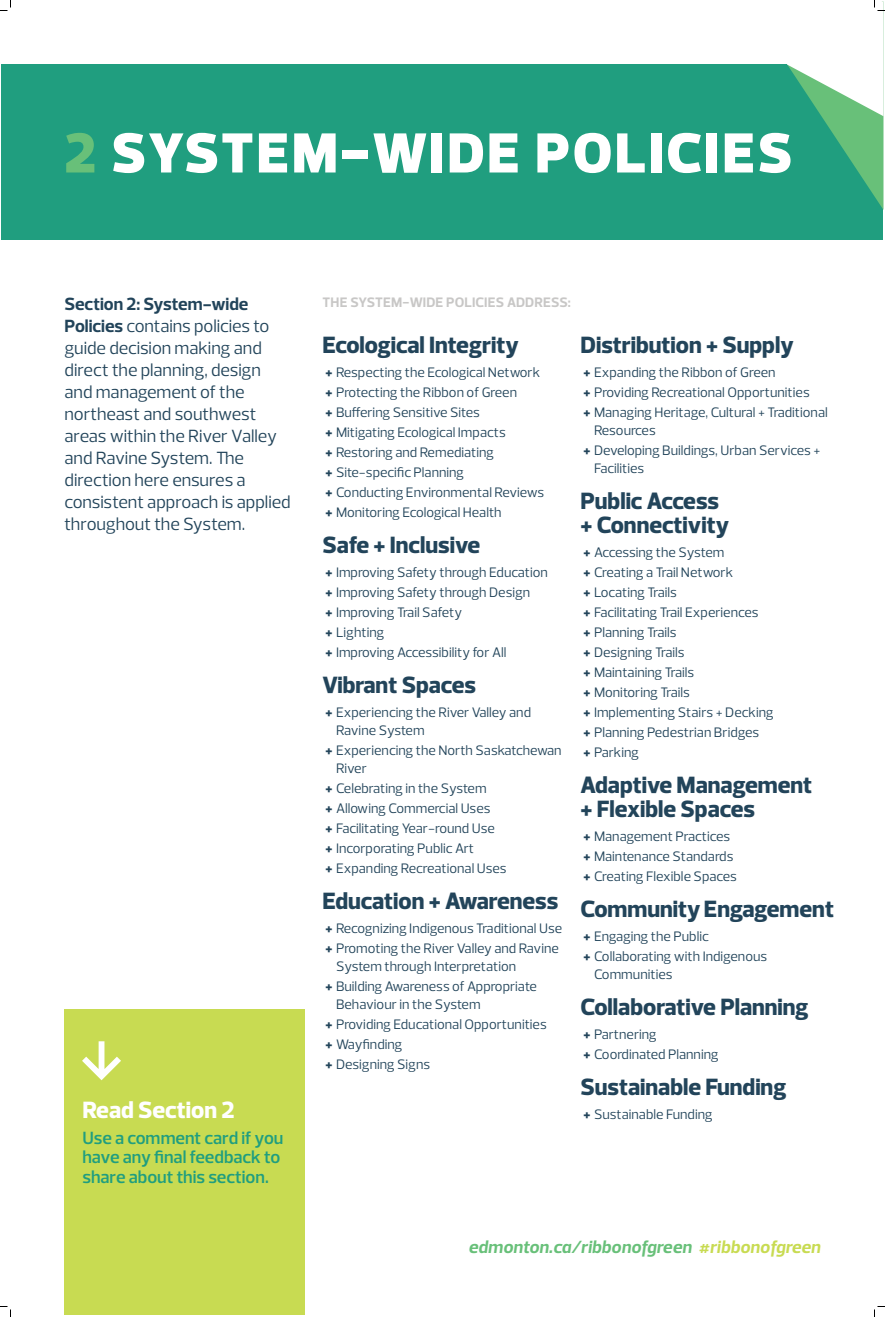
<style>
.page{position:relative;width:885px;height:1317px;background:#fff}
.page>*{position:absolute;margin:0;border:0;box-sizing:border-box;transform-origin:0 0}
._1_Page_Title__White{font:900 57.5px "Prelo";letter-spacing:.04em;color:#fff}
._2_Section_Header{font:800 24px/24px "Prelo";color:#22445a}
._2_Section_Header-2{font:800 24px "Prelo";color:#fff}
.Body__Large{font:18px/22px "Prelo";letter-spacing:-.005em;color:#22445a}
.Body__Large_Bold{font:600 18px/20px "Prelo";letter-spacing:-.005em;color:#209e7f}
.t1{font:italic 700 18px "Prelo";letter-spacing:.01em;color:#68c079}
.t2{font:14px/18px "Prelo";color:#22445a}
._5_Header{font:700 14px "Prelo";color:#c8c7c6}
.s1{color:#68c079}
.s2{font-weight:700}
.s3{font-weight:800}
.s4{color:#c8db52}
</style>
<div class="page">
<div style="left:2px;top:64px;width:882px;height:176px;background:#209e7f"></div>
<div style="left:64px;top:1010px;width:241px;height:306px;background:#c8db52"></div>
<svg style="left:82px;top:1041px;width:39px;height:39px"></svg>
<svg style="left:0;top:0;width:11px;height:11px"></svg>
<svg style="left:0;top:1306px;width:11px;height:11px"></svg>
<svg style="left:787px;top:0;width:98px;height:210px"></svg>
<svg style="left:874px;top:1306px;width:11px;height:11px"></svg>
<p class="_1_Page_Title__White" style="left:64px;top:118px;width:729px"><span class="s1">2</span> SYSTEM-WIDE POLICIES</p>
<p class="Body__Large" style="left:64px;top:293px;width:228px"><span class="s2">Section 2: System-wide<br>Policies</span> contains policies to guide decision making and direct the planning, design and management of the northeast and southwest areas within the River Valley and Ravine System. The direction here ensures a consistent approach is applied throughout the System.</p>
<p class="_2_Section_Header-2" style="left:82px;top:1095px;width:154px">Read Section 2</p>
<p class="Body__Large_Bold" style="left:82px;top:1128px;width:203px">Use a comment card if you have any final feedback to share about this section.</p>
<p class="_5_Header" style="left:323px;top:294px;width:250px">THE SYSTEM-WIDE POLICIES ADDRESS:</p>
<p class="_2_Section_Header" style="left:322px;top:333px;width:198px">Ecological Integrity</p>
<p class="t2" style="left:326px;top:363px;width:216px"><span class="s3">+</span> Respecting the Ecological Network</p>
<p class="t2" style="left:326px;top:383px;width:193px"><span class="s3">+</span> Protecting the Ribbon of Green</p>
<p class="t2" style="left:326px;top:403px;width:156px"><span class="s3">+</span> Buffering Sensitive Sites</p>
<p class="t2" style="left:326px;top:423px;width:182px"><span class="s3">+</span> Mitigating Ecological Impacts</p>
<p class="t2" style="left:326px;top:443px;width:170px"><span class="s3">+</span> Restoring and Remediating</p>
<p class="t2" style="left:326px;top:463px;width:140px"><span class="s3">+</span> Site-specific Planning</p>
<p class="t2" style="left:326px;top:483px;width:220px"><span class="s3">+</span> Conducting Environmental Reviews</p>
<p class="t2" style="left:326px;top:503px;width:178px"><span class="s3">+</span> Monitoring Ecological Health</p>
<p class="_2_Section_Header" style="left:322px;top:533px;width:159px">Safe + Inclusive</p>
<p class="t2" style="left:326px;top:563px;width:224px"><span class="s3">+</span> Improving Safety through Education</p>
<p class="t2" style="left:326px;top:583px;width:206px"><span class="s3">+</span> Improving Safety through Design</p>
<p class="t2" style="left:326px;top:603px;width:138px"><span class="s3">+</span> Improving Trail Safety</p>
<p class="t2" style="left:326px;top:623px;width:60px"><span class="s3">+</span> Lighting</p>
<p class="t2" style="left:326px;top:643px;width:183px"><span class="s3">+</span> Improving Accessibility for All</p>
<p class="_2_Section_Header" style="left:322px;top:673px;width:155px">Vibrant Spaces</p>
<p class="t2" style="left:336px;top:703px;width:197px;text-indent:-10px"><span class="s3">+</span> Experiencing the River Valley and<br>Ravine System</p>
<p class="t2" style="left:336px;top:741px;width:227px;text-indent:-10px"><span class="s3">+</span> Experiencing the North Saskatchewan<br>River</p>
<p class="t2" style="left:326px;top:779px;width:163px"><span class="s3">+</span> Celebrating in the System</p>
<p class="t2" style="left:326px;top:799px;width:167px"><span class="s3">+</span> Allowing Commercial Uses</p>
<p class="t2" style="left:326px;top:819px;width:171px"><span class="s3">+</span> Facilitating Year-round Use</p>
<p class="t2" style="left:326px;top:839px;width:150px"><span class="s3">+</span> Incorporating Public Art</p>
<p class="t2" style="left:326px;top:859px;width:183px"><span class="s3">+</span> Expanding Recreational Uses</p>
<p class="_2_Section_Header" style="left:322px;top:889px;width:237px">Education + Awareness</p>
<p class="t2" style="left:326px;top:919px;width:238px"><span class="s3">+</span> Recognizing Indigenous Traditional Use</p>
<p class="t2" style="left:336px;top:939px;width:224px;text-indent:-10px"><span class="s3">+</span> Promoting the River Valley and Ravine<br>System through Interpretation</p>
<p class="t2" style="left:336px;top:977px;width:202px;text-indent:-10px"><span class="s3">+</span> Building Awareness of Appropriate<br>Behaviour in the System</p>
<p class="t2" style="left:326px;top:1015px;width:223px"><span class="s3">+</span> Providing Educational Opportunities</p>
<p class="t2" style="left:326px;top:1035px;width:78px"><span class="s3">+</span> Wayfinding</p>
<p class="t2" style="left:326px;top:1055px;width:106px"><span class="s3">+</span> Designing Signs</p>
<p class="_2_Section_Header" style="left:580px;top:333px;width:215px">Distribution + Supply</p>
<p class="t2" style="left:584px;top:363px;width:194px"><span class="s3">+</span> Expanding the Ribbon of Green</p>
<p class="t2" style="left:584px;top:383px;width:228px"><span class="s3">+</span> Providing Recreational Opportunities</p>
<p class="t2" style="left:594px;top:403px;width:235px;text-indent:-10px"><span class="s3">+</span> Managing Heritage, Cultural + Traditional<br>Resources</p>
<p class="t2" style="left:594px;top:441px;width:228px;text-indent:-10px"><span class="s3">+</span> Developing Buildings, Urban Services +<br>Facilities</p>
<p class="_2_Section_Header" style="left:580px;top:489px;width:150px">Public Access + Connectivity</p>
<p class="t2" style="left:584px;top:543px;width:143px"><span class="s3">+</span> Accessing the System</p>
<p class="t2" style="left:584px;top:563px;width:151px"><span class="s3">+</span> Creating a Trail Network</p>
<p class="t2" style="left:584px;top:583px;width:95px"><span class="s3">+</span> Locating Trails</p>
<p class="t2" style="left:584px;top:603px;width:177px"><span class="s3">+</span> Facilitating Trail Experiences</p>
<p class="t2" style="left:584px;top:623px;width:95px"><span class="s3">+</span> Planning Trails</p>
<p class="t2" style="left:584px;top:643px;width:103px"><span class="s3">+</span> Designing Trails</p>
<p class="t2" style="left:584px;top:663px;width:112px"><span class="s3">+</span> Maintaining Trails</p>
<p class="t2" style="left:584px;top:683px;width:108px"><span class="s3">+</span> Monitoring Trails</p>
<p class="t2" style="left:584px;top:703px;width:192px"><span class="s3">+</span> Implementing Stairs + Decking</p>
<p class="t2" style="left:584px;top:723px;width:177px"><span class="s3">+</span> Planning Pedestrian Bridges</p>
<p class="t2" style="left:584px;top:743px;width:57px"><span class="s3">+</span> Parking</p>
<p class="_2_Section_Header" style="left:580px;top:773px;width:233px">Adaptive Management + Flexible Spaces</p>
<p class="t2" style="left:584px;top:827px;width:148px"><span class="s3">+</span> Management Practices</p>
<p class="t2" style="left:584px;top:847px;width:151px"><span class="s3">+</span> Maintenance Standards</p>
<p class="t2" style="left:584px;top:867px;width:155px"><span class="s3">+</span> Creating Flexible Spaces</p>
<p class="_2_Section_Header" style="left:580px;top:897px;width:255px">Community Engagement</p>
<p class="t2" style="left:584px;top:927px;width:127px"><span class="s3">+</span> Engaging the Public</p>
<p class="t2" style="left:594px;top:947px;width:175px;text-indent:-10px"><span class="s3">+</span> Collaborating with Indigenous<br>Communities</p>
<p class="_2_Section_Header" style="left:580px;top:995px;width:230px">Collaborative Planning</p>
<p class="t2" style="left:584px;top:1025px;width:75px"><span class="s3">+</span> Partnering</p>
<p class="t2" style="left:584px;top:1045px;width:137px"><span class="s3">+</span> Coordinated Planning</p>
<p class="_2_Section_Header" style="left:580px;top:1075px;width:207px">Sustainable Funding</p>
<p class="t2" style="left:584px;top:1105px;width:131px"><span class="s3">+</span> Sustainable Funding</p>
<p class="t1" style="left:469px;top:1235px;width:353px">edmonton.ca/ribbonofgreen <span class="s4">#ribbonofgreen</span></p>
</div>
